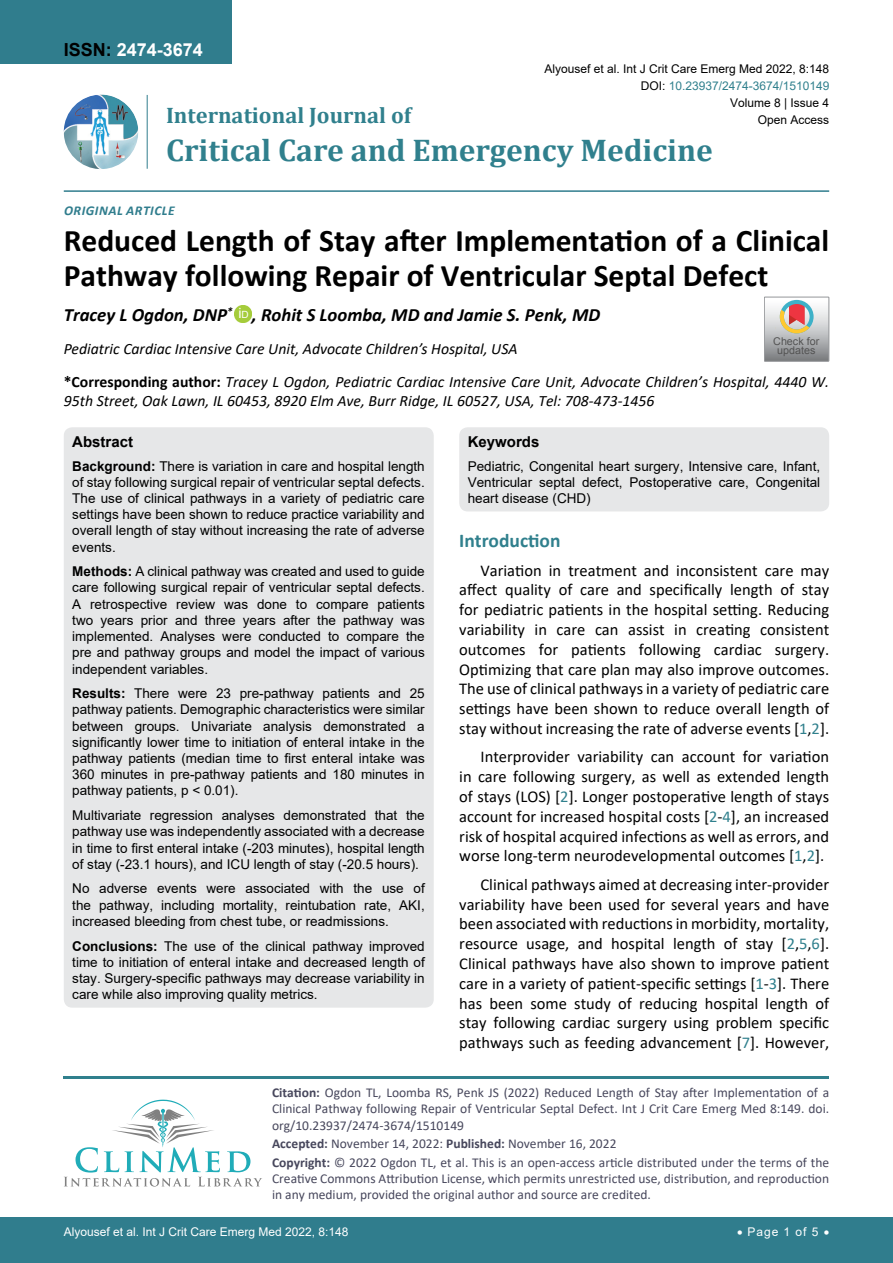
<style>
.page{position:relative;width:893px;height:1263px;background:#fff}
.page>*{position:absolute;margin:0;border:0;box-sizing:border-box;transform-origin:0 0}
.t1{font:700 31.5px/34.5px "Calibri";color:#000}
.t2{font:700 31.5px "Cambria";color:#30808d}
.t3{font:700 22.5px "Cambria";color:#30808d}
.t4{font:700 19.5px "Calibri";color:#30808d}
.t5{font:italic 700 18.75px "Calibri";color:#000}
.t6{font:700 18px "Arial";color:#fff}
.t7{font:16.5px/19.8px "Calibri";color:#000;text-align:justify}
.t8{font:italic 15.75px/33px "Calibri";color:#000}
.t9{font:700 15px "Arial";color:#000}
.t10{font:13.5px/16.2px "Arial";color:#000;text-align:justify}
.t11{font:13.5px/16.2px "Calibri";color:#47475c}
.t12{font:italic 700 13.5px "Calibri";letter-spacing:.04em;color:#307d8d}
.t13{font:12px "Arial";color:#000}
.t14{font:12px "Arial";color:#fff}
.t15{font:12px "Arial";color:#30808d}
.t16{font:10.65px/9.1px "Arial";color:#535353;text-align:center}
.s1{color:#000}
.s2{font-weight:700;font-style:normal}
.s3{font-weight:700}
.s4{color:#30808d}
</style>
<div class="page">
<img style="left:64px;top:95px;width:74px;height:74px;border-radius:37px">
<hr style="left:147px;top:95px;width:1px;height:74px;background:#307d8d">
<hr style="left:64px;top:190px;width:765px;height:2px;background:#307d8d">
<hr style="left:64px;top:1076px;width:765px;height:2px;background:#30808d">
<svg style="left:64px;top:1100px;width:198px;height:86px"></svg>
<div style="left:0;top:1217px;width:893px;height:46px;background:#307d8d"></div>
<div style="left:0;top:0;width:231px;height:64px;background:#307d8d"></div>
<img style="left:235px;top:305px;width:17px;height:17px">
<div style="left:235px;top:305px;width:17px;height:17px;background:#a5cc3b;border-radius:50%"></div>
<div style="left:64px;top:427px;width:370px;height:581px;background:#e6e7e8;border-radius:9px"></div>
<div style="left:459px;top:427px;width:370px;height:84px;background:#e6e7e8;border-radius:9px"></div>
<svg style="left:764px;top:297px;width:65px;height:64px;background:#bdb6b3"></svg>
<h3 class="t6" style="left:64px;top:37px;width:141px"><span class="s1">ISSN:</span> 2474-3674</h3>
<p class="t13" style="left:544px;top:60px;width:286px">Alyousef et al. Int J Crit Care Emerg Med 2022, 8:148</p>
<p class="t13" style="left:730px;top:95px;width:101px">Volume 8 | Issue 4</p>
<p class="t15" style="left:641px;top:77px;width:190px"><span class="s1">DOI:</span> 10.23937/2474-3674/1510149</p>
<h2 class="t3" style="left:166px;top:100px;width:247px">International Journal of</h2>
<h1 class="t2" style="left:166px;top:128px;width:548px">Critical Care and Emergency Medicine</h1>
<p class="t13" style="left:758px;top:112px;width:73px">Open Access</p>
<p class="t12" style="left:64px;top:201px;width:112px">Original Article</p>
<h1 class="t1" style="left:64px;top:223px;width:767px">Reduced Length of Stay after Implementation of a Clinical<br>Pathway following Repair of Ventricular Septal Defect</h1>
<h3 class="t5" style="left:64px;top:301px;width:538px">Tracey L Ogdon, DNP<sup>*</sup> <sup>i</sup><sup>D</sup> , Rohit S Loomba, MD and Jamie S. Penk, MD</h3>
<p class="t8" style="left:64px;top:332px;width:767px">Pediatric Cardiac Intensive Care Unit, Advocate Children’s Hospital, USA<br><span class="s2">*Corresponding author:</span> Tracey L Ogdon, Pediatric Cardiac Intensive Care Unit, Advocate Children’s Hospital, 4440 W.</p>
<p class="t8" style="left:64px;top:384px;width:592px">95th Street, Oak Lawn, IL 60453, 8920 Elm Ave, Burr Ridge, IL 60527, USA, Tel: 708-473-1456</p>
<p class="t9" style="left:72px;top:431px;width:62px">Abstract</p>
<p class="t10" style="left:72px;top:458px;width:354px"><span class="s3">Background:</span> There is variation in care and hospital length of stay following surgical repair of ventricular septal defects.<br>The use of clinical pathways in a variety of pediatric care settings have been shown to reduce practice variability and overall length of stay without increasing the rate of adverse events.</p>
<p class="t10" style="left:72px;top:563px;width:354px"><span class="s3">Methods:</span> A clinical pathway was created and used to guide care following surgical repair of ventricular septal defects.<br>A retrospective review was done to compare patients two years prior and three years after the pathway was implemented. Analyses were conducted to compare the pre and pathway groups and model the impact of various independent variables.</p>
<p class="t10" style="left:72px;top:685px;width:354px"><span class="s3">Results:</span> There were 23 pre-pathway patients and 25 pathway patients. Demographic characteristics were similar between groups. Univariate analysis demonstrated a significantly lower time to initiation of enteral intake in the pathway patients (median time to first enteral intake was 360 minutes in pre-pathway patients and 180 minutes in pathway patients, p &lt; 0.01).</p>
<p class="t10" style="left:72px;top:807px;width:354px">Multivariate regression analyses demonstrated that the pathway use was independently associated with a decrease in time to first enteral intake (-203 minutes), hospital length of stay (-23.1 hours), and ICU length of stay (-20.5 hours).</p>
<p class="t10" style="left:72px;top:880px;width:354px">No adverse events were associated with the use of the pathway, including mortality, reintubation rate, AKI, increased bleeding from chest tube, or readmissions.</p>
<p class="t10" style="left:72px;top:938px;width:354px"><span class="s3">Conclusions:</span> The use of the clinical pathway improved time to initiation of enteral intake and decreased length of stay. Surgery-specific pathways may decrease variability in care while also improving quality metrics.</p>
<p class="t16" style="left:773px;top:337px;width:48px">Check for updates</p>
<p class="t9" style="left:468px;top:431px;width:73px">Keywords</p>
<p class="t10" style="left:468px;top:458px;width:354px">Pediatric, Congenital heart surgery, Intensive care, Infant, Ventricular septal defect, Postoperative care, Congenital heart disease (CHD)</p>
<h3 class="t4" style="left:459px;top:527px;width:103px">Introduction</h3>
<p class="t7" style="left:459px;top:560px;width:371px;text-indent:21px">Variation in treatment and inconsistent care may affect quality of care and specifically length of stay for pediatric patients in the hospital setting. Reducing variability in care can assist in creating consistent outcomes for patients following cardiac surgery.<br>Optimizing that care plan may also improve outcomes.<br>The use of clinical pathways in a variety of pediatric care settings have been shown to reduce overall length of stay without increasing the rate of adverse events [<span class="s4">1</span>,<span class="s4">2</span>].</p>
<p class="t7" style="left:459px;top:747px;width:371px;text-indent:21px">Interprovider variability can account for variation in care following surgery, as well as extended length of stays (LOS) [<span class="s4">2</span>]. Longer postoperative length of stays account for increased hospital costs [<span class="s4">2</span>-<span class="s4">4</span>], an increased risk of hospital acquired infections as well as errors, and worse long-term neurodevelopmental outcomes [<span class="s4">1</span>,<span class="s4">2</span>].</p>
<p class="t7" style="left:459px;top:874px;width:371px;text-indent:21px">Clinical pathways aimed at decreasing inter-provider variability have been used for several years and have been associated with reductions in morbidity, mortality, resource usage, and hospital length of stay [<span class="s4">2</span>,<span class="s4">5</span>,<span class="s4">6</span>].<br>Clinical pathways have also shown to improve patient care in a variety of patient-specific settings [<span class="s4">1</span>-<span class="s4">3</span>]. There has been some study of reducing hospital length of stay following cardiac surgery using problem specific pathways such as feeding advancement [<span class="s4">7</span>]. However,</p>
<p class="t11" style="left:272px;top:1084px;width:559px;text-align:justify"><span class="s3">Citation:</span> Ogdon TL, Loomba RS, Penk JS (2022) Reduced Length of Stay after Implementation of a Clinical Pathway following Repair of Ventricular Septal Defect. Int J Crit Care Emerg Med 8:149. doi. org/10.23937/2474-3674/1510149</p>
<p class="t11" style="left:272px;top:1134px;width:559px;line-height:18.6px"><span class="s3">Accepted:</span> November 14, 2022: <span class="s3">Published:</span> November 16, 2022<br><span class="s3">Copyright:</span> © 2022 Ogdon TL, et al. This is an open-access article distributed under the terms of the</p>
<p class="t11" style="left:272px;top:1170px;width:559px">Creative Commons Attribution License, which permits unrestricted use, distribution, and reproduction in any medium, provided the original author and source are credited.</p>
<p class="t14" style="left:64px;top:1223px;width:286px">Alyousef et al. Int J Crit Care Emerg Med 2022, 8:148</p>
<p class="t14" style="left:737px;top:1223px;width:94px">• Page 1 of 5 •</p>
</div>
